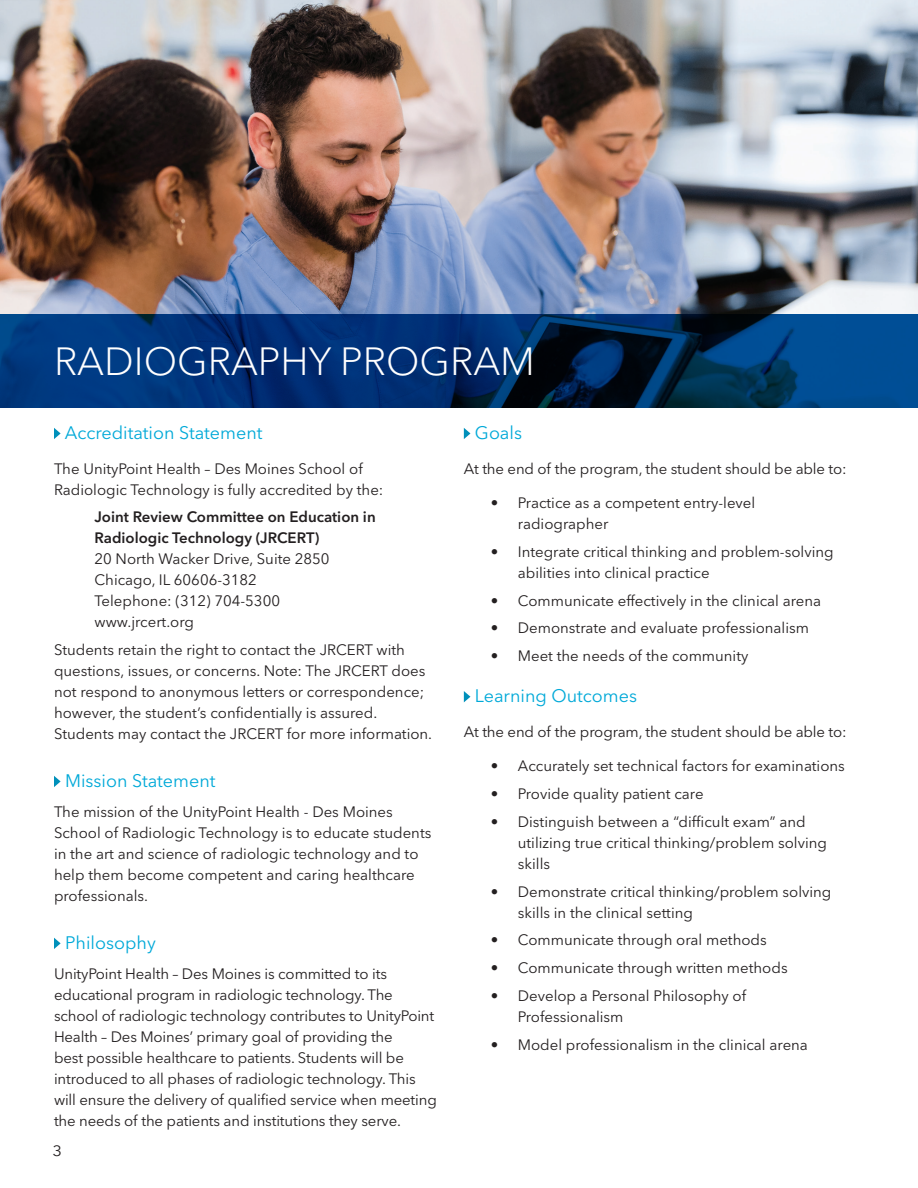
<style>
.page{position:relative;width:918px;height:1188px;background:#fff}
.page>*{position:absolute;margin:0;border:0;box-sizing:border-box;transform-origin:0 0}
.t1{font:300 39px "Avenir Next LT Pro";color:#fff}
.t2{font:18px "Avenir Next LT Pro";color:#00a9d8}
.t3{font:15px/21px "Avenir Next LT Pro";color:#231f20}
.t4{font:600 15px/21px "Avenir Next LT Pro";color:#231f20}
.t5{font:14.85px "Avenir Next LT Pro";color:#231f20;scale:1.11 1}
</style>
<div class="page">
<svg style="left:54px;top:428px;width:7px;height:11px"></svg>
<svg style="left:54px;top:776px;width:7px;height:11px"></svg>
<svg style="left:54px;top:938px;width:7px;height:11px"></svg>
<svg style="left:464px;top:428px;width:6px;height:11px"></svg>
<svg style="left:464px;top:691px;width:6px;height:11px"></svg>
<img style="left:0;top:0;width:918px;height:314px">
<svg style="left:0;top:314px;width:918px;height:94px"></svg>
<h1 class="t1" style="left:54px;top:338px;width:483px">RADIOGRAPHY PROGRAM</h1>
<p class="t2" style="left:65px;top:422px;width:199px">Accreditation Statement</p>
<p class="t3" style="left:54px;top:458px;width:331px">The UnityPoint Health – Des Moines School of<br>Radiologic Technology is fully accredited by the:</p>
<p class="t4" style="left:94px;top:507px;width:283px">Joint Review Committee on Education in<br>Radiologic Technology (JRCERT)</p>
<p class="t3" style="left:94px;top:549px;width:237px">20 North Wacker Drive, Suite 2850<br>Chicago, IL 60606-3182<br>Telephone: (312) 704-5300 www.jrcert.org</p>
<p class="t3" style="left:54px;top:639px;width:380px">Students retain the right to contact the JRCERT with questions, issues, or concerns. Note: The JRCERT does not respond to anonymous letters or correspondence; however, the student’s confidentially is assured.<br>Students may contact the JRCERT for more information.</p>
<p class="t2" style="left:65px;top:770px;width:152px">Mission Statement</p>
<p class="t3" style="left:54px;top:801px;width:379px">The mission of the UnityPoint Health - Des Moines School of Radiologic Technology is to educate students in the art and science of radiologic technology and to help them become competent and caring healthcare professionals.</p>
<p class="t2" style="left:65px;top:932px;width:92px">Philosophy</p>
<p class="t3" style="left:54px;top:963px;width:384px">UnityPoint Health – Des Moines is committed to its educational program in radiologic technology. The school of radiologic technology contributes to UnityPoint Health – Des Moines’ primary goal of providing the<br>best possible healthcare to patients. Students will be introduced to all phases of radiologic technology. This will ensure the delivery of qualified service when meeting the needs of the patients and institutions they serve.</p>
<p class="t5" style="left:53px;top:1142px;width:10px">3</p>
<p class="t2" style="left:475px;top:422px;width:49px">Goals</p>
<p class="t3" style="left:464px;top:458px;width:384px">At the end of the program, the student should be able to:</p>
<p class="t3" style="left:518px;top:492px;width:239px;text-indent:-27px">• Practice as a competent entry-level radiographer</p>
<p class="t3" style="left:518px;top:541px;width:317px;text-indent:-27px">• Integrate critical thinking and problem-solving abilities into clinical practice</p>
<p class="t3" style="left:491px;top:590px;width:332px">• Communicate effectively in the clinical arena</p>
<p class="t3" style="left:491px;top:618px;width:320px">• Demonstrate and evaluate professionalism</p>
<p class="t3" style="left:491px;top:645px;width:259px">• Meet the needs of the community</p>
<p class="t2" style="left:475px;top:685px;width:164px">Learning Outcomes</p>
<p class="t3" style="left:464px;top:721px;width:384px">At the end of the program, the student should be able to:</p>
<p class="t3" style="left:491px;top:756px;width:356px">• Accurately set technical factors for examinations</p>
<p class="t3" style="left:491px;top:783px;width:214px">• Provide quality patient care</p>
<p class="t3" style="left:518px;top:811px;width:311px;text-indent:-27px">• Distinguish between a “difficult exam” and utilizing true critical thinking/problem solving skills</p>
<p class="t3" style="left:518px;top:881px;width:315px;text-indent:-27px">• Demonstrate critical thinking/problem solving skills in the clinical setting</p>
<p class="t3" style="left:491px;top:930px;width:278px">• Communicate through oral methods</p>
<p class="t3" style="left:491px;top:957px;width:298px">• Communicate through written methods</p>
<p class="t3" style="left:518px;top:985px;width:230px;text-indent:-27px">• Develop a Personal Philosophy of<br>Professionalism</p>
<p class="t3" style="left:491px;top:1034px;width:319px">• Model professionalism in the clinical arena</p>
</div>
